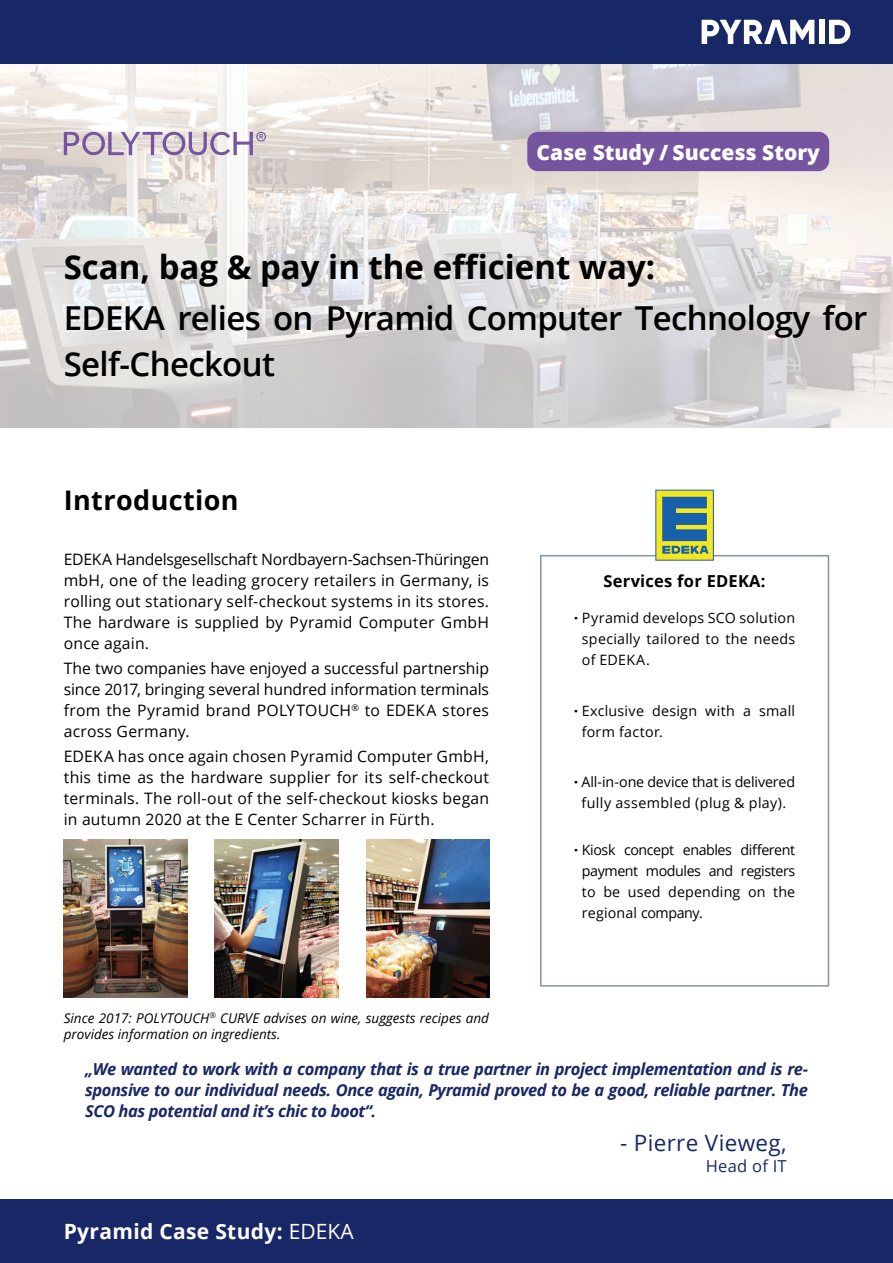
<style>
.page{position:relative;width:893px;height:1263px;background:#fff}
.page>*{position:absolute;margin:0;border:0;box-sizing:border-box;transform-origin:0 0}
.t1{font:600 33px/46.2px "Open Sans";letter-spacing:-.02em;color:#000}
.t2{font:700 33px "Open Sans";color:#000}
.t3{font:700 27px "Open Sans";letter-spacing:.015em;color:#000}
.t4{font:22.5px "Open Sans";letter-spacing:.015em;color:#182866}
.t5{font:800 21px "Open Sans";color:#fff}
.t6{font:700 21px "Open Sans";letter-spacing:.015em;color:#fff}
.t7{font:italic 700 16.5px/21px "Open Sans";letter-spacing:-.025em;color:#182866;text-align:justify}
.t8{font:700 16.5px "Open Sans";letter-spacing:.015em;color:#000}
.t9{font:16.5px "Open Sans";letter-spacing:.015em;color:#182866}
.t10{font:15.75px/21px "Open Sans";letter-spacing:.015em;color:#000;text-align:justify}
.t11{font:14.25px/21px "Open Sans";letter-spacing:.015em;color:#000;text-align:justify}
.t12{font:italic 13.5px/16.5px "Open Sans";color:#000}
.s1{font-weight:800;font-size:13.5px}
.s2{font-weight:400}
</style>
<div class="page">
<img style="left:0;top:64px;width:893px;height:363px">
<div style="left:0;top:1199px;width:893px;height:64px;background:#182866"></div>
<div style="left:0;top:0;width:893px;height:64px;background:#182866"></div>
<svg style="left:702px;top:20px;width:112px;height:24px"></svg>
<div style="left:819px;top:20px;width:5px;height:24px;background:#fff"></div>
<svg style="left:829px;top:20px;width:21px;height:24px"></svg>
<div style="left:527px;top:132px;width:302px;height:39px;background:#75559f;border-radius:11px"></div>
<div style="left:540px;top:555px;width:289px;height:431px;border:2px solid #8495a2"></div>
<img style="left:64px;top:840px;width:123px;height:157px">
<img style="left:215px;top:840px;width:123px;height:157px">
<img style="left:366px;top:840px;width:123px;height:157px">
<svg style="left:655px;top:490px;width:59px;height:70px"></svg>
<svg style="left:662px;top:497px;width:47px;height:57px;background:#548684"></svg>
<svg style="left:64px;top:132px;width:202px;height:23px;background:#c3b5c8"></svg>
<h3 class="t5" style="left:536px;top:136px;width:285px">Case Study / Success Story</h3>
<h1 class="t2" style="left:64px;top:244px;width:593px">Scan, bag &amp; pay in the efficient way:</h1>
<h1 class="t1" style="left:64px;top:294px;width:805px">EDEKA relies on Pyramid Computer Technology for<br>Self-Checkout</h1>
<h2 class="t3" style="left:64px;top:481px;width:176px">Introduction</h2>
<p class="t10" style="left:64px;top:548px;width:427px">EDEKA Handelsgesellschaft Nordbayern-Sachsen-Thüringen mbH, one of the leading grocery retailers in Germany, is rolling out stationary self-checkout systems in its stores.<br>The hardware is supplied by Pyramid Computer GmbH once again.</p>
<p class="t10" style="left:64px;top:657px;width:427px">The two companies have enjoyed a successful partnership since 2017, bringing several hundred information terminals from the Pyramid brand POLYTOUCH<sup>®</sup> to EDEKA stores across Germany.</p>
<p class="t10" style="left:64px;top:746px;width:427px">EDEKA has once again chosen Pyramid Computer GmbH, this time as the hardware supplier for its self-checkout terminals. The roll-out of the self-checkout kiosks began in autumn 2020 at the E Center Scharrer in Fürth.</p>
<p class="t8" style="left:604px;top:569px;width:164px">Services for EDEKA:</p>
<p class="t11" style="left:582px;top:607px;width:215px;text-indent:-8px"><span class="s1">·</span> Pyramid develops SCO solution specially tailored to the needs of EDEKA.</p>
<p class="t11" style="left:582px;top:700px;width:215px;text-indent:-8px"><span class="s1">·</span> Exclusive design with a small form factor.</p>
<p class="t11" style="left:574px;top:771px;width:223px;text-align:center"><span class="s1">·</span> All-in-one device that is delivered fully assembled (plug &amp; play).</p>
<p class="t11" style="left:582px;top:838px;width:215px;text-indent:-8px"><span class="s1">·</span> Kiosk concept enables different payment modules and registers to be used depending on the regional company.</p>
<p class="t12" style="left:64px;top:1009px;width:427px">Since 2017: POLYTOUCH<sup>®</sup> CURVE advises on wine, suggests recipes and provides information on ingredients.</p>
<p class="t7" style="left:85px;top:1058px;width:724px">„We wanted to work with a company that is a true partner in project implementation and is re&shy;sponsive to our individual needs. Once again, Pyramid proved to be a good, reliable partner. The SCO has potential and it’s chic to boot“.</p>
<h3 class="t4" style="left:620px;top:1127px;width:168px">- Pierre Vieweg,</h3>
<p class="t9" style="left:706px;top:1154px;width:82px">Head of IT</p>
<h3 class="t6" style="left:64px;top:1217px;width:291px">Pyramid Case Study: <span class="s2">EDEKA</span></h3>
</div>
